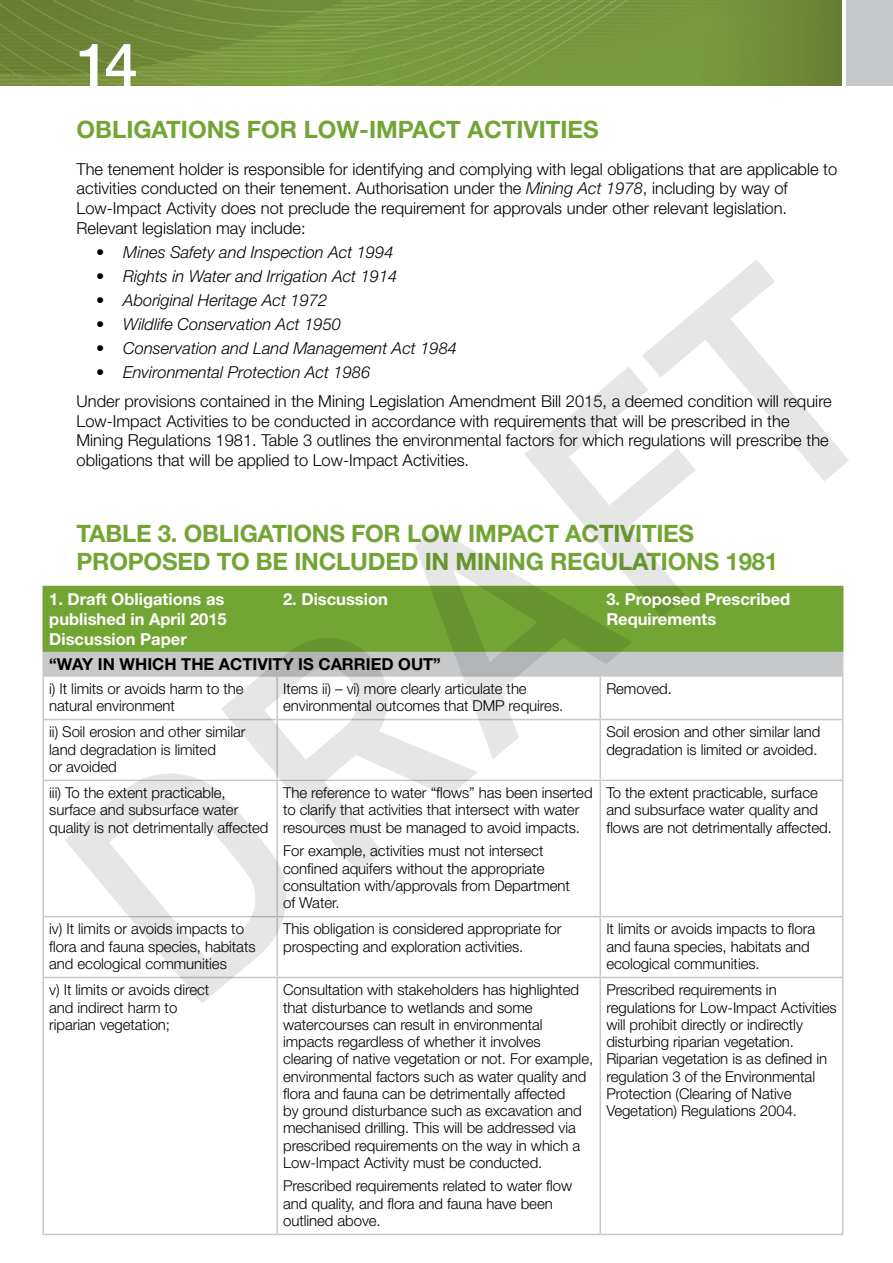
<style>
.page{position:relative;width:893px;height:1263px;background:#fff}
.page>*{position:absolute;margin:0;border:0;box-sizing:border-box;transform-origin:0 0}
.t1{font:700 300px "DIN Alternate";color:#000}
.t2{font:500 60px "Helvetica Neue";color:#fff}
.title_green{font:700 24px/28.8px "Helvetica Neue";letter-spacing:-.01em;color:#73a534}
.body{font:300 16.5px/19.8px "Helvetica Neue";color:#000}
.t3{font:italic 300 16.5px "Helvetica Neue";color:#000}
.table_Header_Row{font:700 16.5px/19.8px "Helvetica Neue";color:#fff}
.table_Section_Row{font:700 16.5px "Helvetica Neue";color:#000}
.table_Body{font:300 15px/17.2px "Helvetica Neue";letter-spacing:-.005em;color:#000}
.s1{font-style:italic}
</style>
<div class="page">
<div style="left:846px;top:0;width:47px;height:85px;background:#c7c8ca"></div>
<img style="left:0;top:0;width:842px;height:85px">
<div style="left:44px;top:587px;width:798px;height:63px;background:#73a534"></div>
<div style="left:43px;top:651px;width:800px;height:25px;background:#c7c8ca"></div>
<hr style="left:43px;top:675px;width:234px;height:2px;background:#c7c8ca">
<hr style="left:277px;top:675px;width:323px;height:2px;background:#c7c8ca">
<hr style="left:600px;top:675px;width:243px;height:2px;background:#c7c8ca">
<hr style="left:43px;top:586px;width:234px;height:1px;background:#73a534">
<hr style="left:43px;top:587px;width:1px;height:63px;background:#73a534">
<hr style="left:277px;top:586px;width:323px;height:1px;background:#73a534">
<hr style="left:276px;top:587px;width:2px;height:63px;background:#73a534">
<hr style="left:600px;top:586px;width:243px;height:1px;background:#73a534">
<hr style="left:600px;top:587px;width:1px;height:63px;background:#73a534">
<hr style="left:842px;top:587px;width:1px;height:63px;background:#73a534">
<hr style="left:43px;top:650px;width:234px;height:2px;background:#73a534">
<hr style="left:277px;top:650px;width:323px;height:2px;background:#73a534">
<hr style="left:600px;top:650px;width:243px;height:2px;background:#73a534">
<hr style="left:43px;top:677px;width:1px;height:42px;background:#c7c8ca">
<hr style="left:43px;top:720px;width:1px;height:60px;background:#c7c8ca">
<hr style="left:43px;top:781px;width:1px;height:135px;background:#c7c8ca">
<hr style="left:43px;top:917px;width:1px;height:60px;background:#c7c8ca">
<hr style="left:43px;top:978px;width:1px;height:256px;background:#c7c8ca">
<hr style="left:43px;top:719px;width:234px;height:1px;background:#c7c8ca">
<hr style="left:277px;top:719px;width:323px;height:1px;background:#c7c8ca">
<hr style="left:600px;top:719px;width:243px;height:1px;background:#c7c8ca">
<hr style="left:43px;top:780px;width:234px;height:1px;background:#c7c8ca">
<hr style="left:277px;top:780px;width:323px;height:1px;background:#c7c8ca">
<hr style="left:600px;top:780px;width:243px;height:1px;background:#c7c8ca">
<hr style="left:43px;top:916px;width:234px;height:1px;background:#c7c8ca">
<hr style="left:277px;top:916px;width:323px;height:1px;background:#c7c8ca">
<hr style="left:600px;top:916px;width:243px;height:1px;background:#c7c8ca">
<hr style="left:43px;top:977px;width:234px;height:1px;background:#c7c8ca">
<hr style="left:277px;top:977px;width:323px;height:1px;background:#c7c8ca">
<hr style="left:600px;top:977px;width:243px;height:1px;background:#c7c8ca">
<hr style="left:43px;top:1234px;width:234px;height:1px;background:#c7c8ca">
<hr style="left:277px;top:1234px;width:323px;height:1px;background:#c7c8ca">
<hr style="left:600px;top:1234px;width:243px;height:1px;background:#c7c8ca">
<hr style="left:276px;top:677px;width:2px;height:42px;background:#c7c8ca">
<hr style="left:600px;top:677px;width:1px;height:42px;background:#c7c8ca">
<hr style="left:842px;top:677px;width:1px;height:42px;background:#c7c8ca">
<hr style="left:276px;top:720px;width:2px;height:60px;background:#c7c8ca">
<hr style="left:600px;top:720px;width:1px;height:60px;background:#c7c8ca">
<hr style="left:842px;top:720px;width:1px;height:60px;background:#c7c8ca">
<hr style="left:276px;top:781px;width:2px;height:135px;background:#c7c8ca">
<hr style="left:600px;top:781px;width:1px;height:135px;background:#c7c8ca">
<hr style="left:842px;top:781px;width:1px;height:135px;background:#c7c8ca">
<hr style="left:276px;top:917px;width:2px;height:60px;background:#c7c8ca">
<hr style="left:600px;top:917px;width:1px;height:60px;background:#c7c8ca">
<hr style="left:842px;top:917px;width:1px;height:60px;background:#c7c8ca">
<hr style="left:276px;top:978px;width:2px;height:256px;background:#c7c8ca">
<hr style="left:600px;top:978px;width:1px;height:256px;background:#c7c8ca">
<hr style="left:842px;top:978px;width:1px;height:256px;background:#c7c8ca">
<h2 class="t2" style="left:77px;top:29px;width:63px">14</h2>
<p class="title_green" style="left:77px;top:114px;width:524px">OBLIGATIONS FOR LOW-IMPACT ACTIVITIES</p>
<p class="body" style="left:77px;top:158px;width:762px">The tenement holder is responsible for identifying and complying with legal obligations that are applicable to activities conducted on their tenement. Authorisation under the <span class="s1">Mining Act 1978</span>, including by way of Low-Impact Activity does not preclude the requirement for approvals under other relevant legislation.<br>Relevant legislation may include:</p>
<p class="t3" style="left:96px;top:242px;width:299px">• Mines Safety and Inspection Act 1994</p>
<p class="t3" style="left:96px;top:266px;width:303px">• Rights in Water and Irrigation Act 1914</p>
<p class="t3" style="left:96px;top:291px;width:232px">• Aboriginal Heritage Act 1972</p>
<p class="t3" style="left:96px;top:315px;width:246px">• Wildlife Conservation Act 1950</p>
<p class="t3" style="left:96px;top:339px;width:362px">• Conservation and Land Management Act 1984</p>
<p class="t3" style="left:96px;top:363px;width:275px">• Environmental Protection Act 1986</p>
<p class="body" style="left:77px;top:391px;width:757px">Under provisions contained in the Mining Legislation Amendment Bill 2015, a deemed condition will require Low-Impact Activities to be conducted in accordance with requirements that will be prescribed in the Mining Regulations 1981. Table 3 outlines the environmental factors for which regulations will prescribe the obligations that will be applied to Low-Impact Activities.</p>
<h1 class="t1" style="left:-30px;top:762px;width:928px;rotate:-40deg">DRAFT</h1>
<p class="title_green" style="left:77px;top:518px;width:703px">TABLE 3. OBLIGATIONS FOR LOW IMPACT ACTIVITIES<br>PROPOSED TO BE INCLUDED IN MINING REGULATIONS 1981</p>
<p class="table_Header_Row" style="left:49px;top:589px;width:179px">1. Draft Obligations as published in April 2015<br>Discussion Paper</p>
<p class="table_Header_Row" style="left:283px;top:589px;width:106px">2. Discussion</p>
<p class="table_Header_Row" style="left:606px;top:589px;width:185px">3. Proposed Prescribed<br>Requirements</p>
<p class="table_Section_Row" style="left:49px;top:654px;width:393px">“WAY IN WHICH THE ACTIVITY IS CARRIED OUT”</p>
<p class="table_Body" style="left:49px;top:679px;width:196px">i) It limits or avoids harm to the natural environment</p>
<p class="table_Body" style="left:283px;top:679px;width:282px">Items ii) – vi) more clearly articulate the environmental outcomes that DMP requires.</p>
<p class="table_Body" style="left:606px;top:679px;width:67px">Removed.</p>
<p class="table_Body" style="left:49px;top:723px;width:198px">ii) Soil erosion and other similar land degradation is limited<br>or avoided</p>
<p class="table_Body" style="left:606px;top:723px;width:216px">Soil erosion and other similar land degradation is limited or avoided.</p>
<p class="table_Body" style="left:49px;top:784px;width:221px">iii) To the extent practicable, surface and subsurface water quality is not detrimentally affected</p>
<p class="table_Body" style="left:283px;top:784px;width:311px">The reference to water “flows” has been inserted to clarify that activities that intersect with water resources must be managed to avoid impacts.</p>
<p class="table_Body" style="left:283px;top:842px;width:288px">For example, activities must not intersect confined aquifers without the appropriate consultation with/approvals from Department of Water.</p>
<p class="table_Body" style="left:606px;top:784px;width:227px">To the extent practicable, surface and subsurface water quality and flows are not detrimentally affected.</p>
<p class="table_Body" style="left:49px;top:920px;width:208px">iv) It limits or avoids impacts to flora and fauna species, habitats and ecological communities</p>
<p class="table_Body" style="left:283px;top:920px;width:280px">This obligation is considered appropriate for prospecting and exploration activities.</p>
<p class="table_Body" style="left:606px;top:920px;width:210px">It limits or avoids impacts to flora and fauna species, habitats and ecological communities.</p>
<p class="table_Body" style="left:49px;top:981px;width:162px">v) It limits or avoids direct and indirect harm to riparian vegetation;</p>
<p class="table_Body" style="left:283px;top:981px;width:312px">Consultation with stakeholders has highlighted that disturbance to wetlands and some watercourses can result in environmental impacts regardless of whether it involves clearing of native vegetation or not. For example, environmental factors such as water quality and flora and fauna can be detrimentally affected<br>by ground disturbance such as excavation and mechanised drilling. This will be addressed via prescribed requirements on the way in which a Low-Impact Activity must be conducted.</p>
<p class="table_Body" style="left:283px;top:1177px;width:291px">Prescribed requirements related to water flow and quality, and flora and fauna have been outlined above.</p>
<p class="table_Body" style="left:606px;top:981px;width:232px">Prescribed requirements in regulations for Low-Impact Activities will prohibit directly or indirectly disturbing riparian vegetation.<br>Riparian vegetation is as defined in regulation 3 of the Environmental Protection (Clearing of Native Vegetation) Regulations 2004.</p>
</div>
